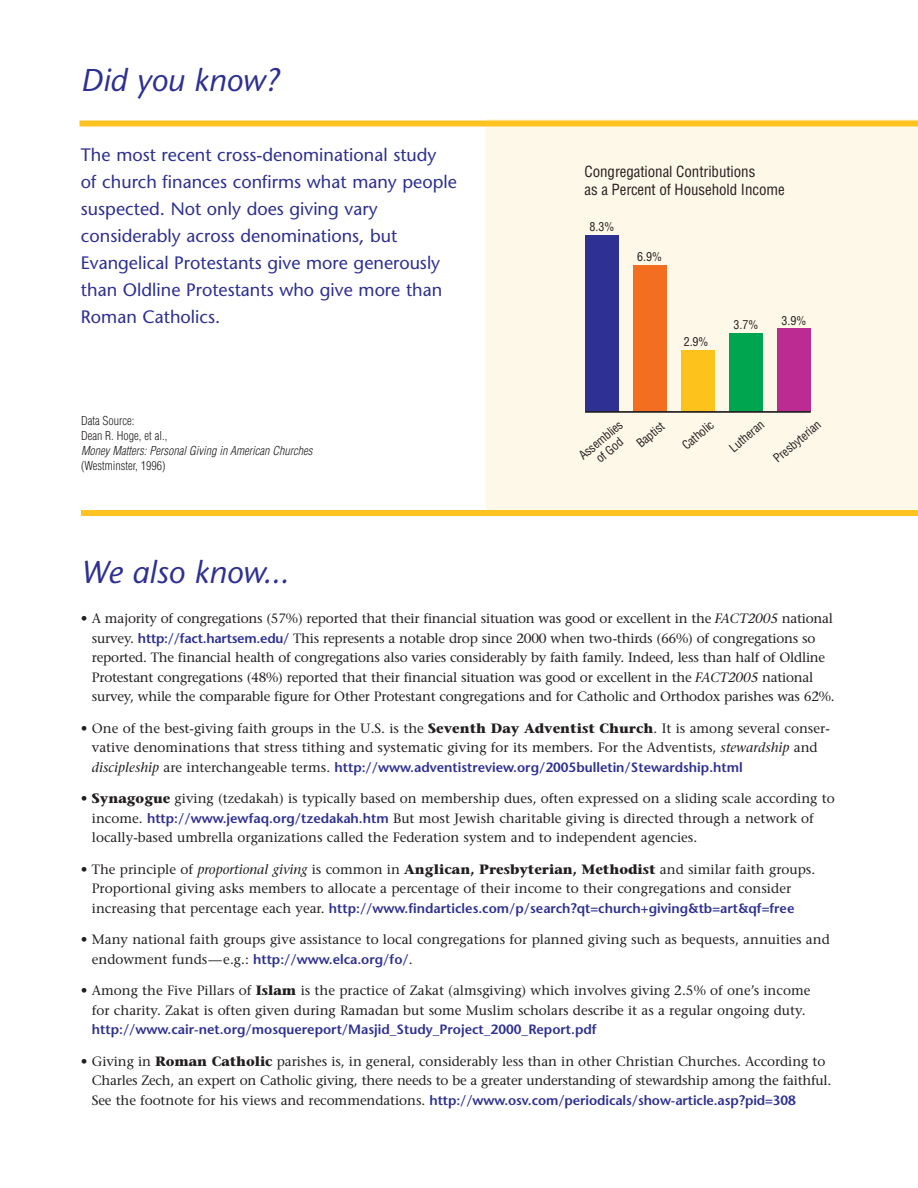
<style>
.page{position:relative;width:918px;height:1188px;background:#fff}
.page>*{position:absolute;margin:0;border:0;box-sizing:border-box;transform-origin:0 0}
.t1{font:italic 31.5px "Stone Sans";color:#2e3092}
.t2{font:18px/27px "Stone Sans";color:#2e3092}
.t3{font:condensed 15px/18px "Helvetica";color:#231f20}
.t4{font:13.5px/19.5px "Stone Serif";color:#231f20}
.t5{font:600 13.5px "Stone Sans";color:#2e3092}
.t6{font:condensed 12px/13.5px "Helvetica";color:#231f20;text-align:center}
.t7{font:300 condensed 12px/15px "Helvetica";color:#231f20}
.t8{font:italic 300 condensed 12px "Helvetica";color:#231f20}
.s1{font-style:italic}
.s2{font-family:"Stone Sans";font-weight:600;color:#2e3092}
.s3{font-weight:700}
.s4{font-family:"Stone Serif";font-weight:400;font-style:italic;color:#231f20}
.s5{font-family:"Stone Serif";font-weight:400;color:#231f20}
</style>
<div class="page">
<div style="left:486px;top:119px;width:432px;height:393px;background:#fef8e8"></div>
<div style="left:79px;top:121px;width:839px;height:6px;background:#fec221"></div>
<div style="left:81px;top:510px;width:837px;height:6px;background:#fec221"></div>
<div style="left:777px;top:329px;width:34px;height:83px;background:#bc2b92"></div>
<div style="left:729px;top:333px;width:34px;height:79px;background:#00a54f"></div>
<div style="left:681px;top:350px;width:34px;height:62px;background:#fec21d"></div>
<div style="left:633px;top:265px;width:34px;height:147px;background:#f36e21"></div>
<div style="left:585px;top:235px;width:34px;height:177px;background:#2e3092"></div>
<hr style="left:585px;top:411px;width:226px;height:2px;background:#231f20">
<h1 class="t1" style="left:81px;top:67px;width:200px">Did you know?</h1>
<p class="t2" style="left:81px;top:143px;width:377px">The most recent cross-denominational study<br>of church finances confirms what many people suspected. Not only does giving vary considerably across denominations, but Evangelical Protestants give more generously than Oldline Protestants who give more than Roman Catholics.</p>
<p class="t7" style="left:81px;top:413px;width:88px">Data Source:<br>Dean R. Hoge, et al.,</p>
<p class="t8" style="left:81px;top:444px;width:233px">Money Matters: Personal Giving in American Churches</p>
<p class="t7" style="left:81px;top:458px;width:86px">(Westminster, 1996)</p>
<p class="t3" style="left:584px;top:163px;width:202px">Congregational Contributions<br>as a Percent of Household Income</p>
<p class="t6" style="left:589px;top:220px;width:26px">8.3%</p>
<p class="t6" style="left:637px;top:250px;width:26px">6.9%</p>
<p class="t6" style="left:684px;top:335px;width:26px">2.9%</p>
<p class="t6" style="left:734px;top:318px;width:26px">3.7%</p>
<p class="t6" style="left:782px;top:314px;width:26px">3.9%</p>
<p class="t6" style="left:577px;top:452px;width:55px;rotate:-40deg">Assem blies ofGod</p>
<p class="t6" style="left:634px;top:440px;width:36px;rotate:-40deg">Baptist</p>
<p class="t6" style="left:680px;top:442px;width:39px;rotate:-40deg">Catholic</p>
<p class="t6" style="left:727px;top:444px;width:42px;rotate:-40deg">Lutheran</p>
<p class="t6" style="left:771px;top:455px;width:59px;rotate:-40deg">Presbyterian</p>
<h1 class="t1" style="left:81px;top:559px;width:210px">We also know...</h1>
<p class="t4" style="left:92px;top:610px;width:744px;text-indent:-11px">• A majority of congregations (57%) reported that their financial situation was good or excellent in the <span class="s1">FACT2005</span> national survey. <span class="s2">http://fact.hartsem.edu/</span> This represents a notable drop since 2000 when two-thirds (66%) of congregations so reported. The financial health of congregations also varies considerably by faith family. Indeed, less than half of Oldline Protestant congregations (48%) reported that their financial situation was good or excellent in the <span class="s1">FACT2005</span> national survey, while the comparable figure for Other Protestant congregations and for Catholic and Orthodox parishes was 62%.</p>
<p class="t4" style="left:81px;top:720px;width:750px;text-align:center">• One of the best-giving faith groups in the U.S. is the <span class="s3">Seventh Day Adventist Church</span>. It is among several conser&shy;vative denominations that stress tithing and systematic giving for its members. For the Adventists, <span class="s1">stewardship</span> and</p>
<p class="t5" style="left:92px;top:762px;width:652px"><span class="s4">discipleship</span> <span class="s5">are interchangeable terms.</span> http://www.adventistreview.org/2005bulletin/Stewardship.html</p>
<p class="t4" style="left:92px;top:790px;width:744px;text-indent:-11px">• <span class="s3">Synagogue</span> giving (tzedakah) is typically based on membership dues, often expressed on a sliding scale according to income. <span class="s2">http://www.jewfaq.org/tzedakah.htm</span> But most Jewish charitable giving is directed through a network of locally-based umbrella organizations called the Federation system and to independent agencies.</p>
<p class="t4" style="left:92px;top:861px;width:725px;text-indent:-11px">• The principle of <span class="s1">proportional giving</span> is common in <span class="s3">Anglican, Presbyterian, Methodist</span> and similar faith groups.<br>Proportional giving asks members to allocate a percentage of their income to their congregations and consider</p>
<p class="t5" style="left:92px;top:903px;width:704px"><span class="s5">increasing that percentage each year.</span> http://www.findarticles.com/p/search?qt=church+giving&amp;tb=art&amp;qf=free</p>
<p class="t4" style="left:81px;top:931px;width:750px">• Many national faith groups give assistance to local congregations for planned giving such as bequests, annuities and</p>
<p class="t5" style="left:92px;top:954px;width:322px"><span class="s5">endowment funds—e.g.:</span> http://www.elca.org/fo/<span class="s5">.</span></p>
<p class="t4" style="left:81px;top:982px;width:731px;text-align:center">• Among the Five Pillars of <span class="s3">Islam</span> is the practice of Zakat (almsgiving) which involves giving 2.5% of one’s income for charity. Zakat is often given during Ramadan but some Muslim scholars describe it as a regular ongoing duty.</p>
<p class="t5" style="left:92px;top:1024px;width:506px">http://www.cair-net.org/mosquereport/Masjid_Study_Project_2000_Report.pdf</p>
<p class="t4" style="left:92px;top:1052px;width:741px;text-indent:-11px">• Giving in <span class="s3">Roman Catholic</span> parishes is, in general, considerably less than in other Christian Churches. According to<br>Charles Zech, an expert on Catholic giving, there needs to be a greater understanding of stewardship among the faithful.</p>
<p class="t5" style="left:92px;top:1095px;width:706px"><span class="s5">See the footnote for his views and recommendations.</span> http://www.osv.com/periodicals/show-article.asp?pid=308</p>
</div>
